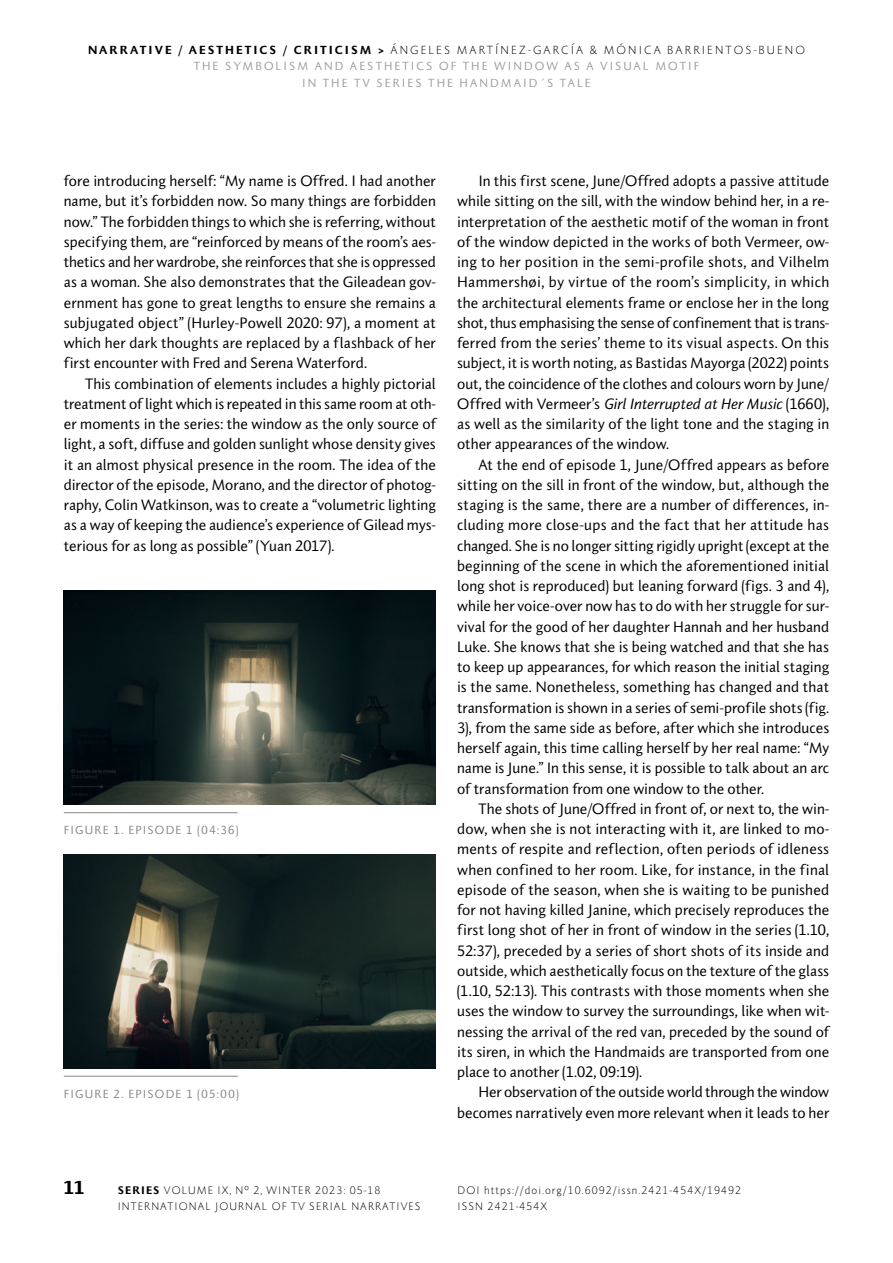
<style>
.page{position:relative;width:893px;height:1263px;background:#fff}
.page>*{position:absolute;margin:0;border:0;box-sizing:border-box;transform-origin:0 0}
.t1{font:800 18px "Pragma ISO";color:#000}
.t2{font:14.4px/20.2px "Pragma ISO";letter-spacing:.005em;color:#000;text-align:justify}
.t3{font:11.25px/16.5px "Pragma ISO";letter-spacing:.18em;color:#9d9d9c;text-align:center}
.t4{font:11.25px "Pragma ISO";letter-spacing:.105em;color:#878787}
.t5{font:300 10.5px/16.5px "Pragma ISO";letter-spacing:.1em;color:#000}
.s1{font-weight:800;color:#000}
.s2{font-weight:300;color:#000}
.s3{font-style:italic}
.s4{font-weight:800}
</style>
<div class="page">
<hr style="left:64px;top:1076px;width:174px;height:1px;background:#878787">
<img style="left:64px;top:855px;width:372px;height:214px">
<img style="left:64px;top:590px;width:372px;height:214px">
<hr style="left:64px;top:812px;width:174px;height:1px;background:#878787">
<p class="t3" style="left:88px;top:41px;width:718px"><span class="s1">NARRATIVE / AESTHETICS / CRITICISM &gt;</span> <span class="s2">ÁNGELES MARTÍNEZ-GARCÍA &amp; MÓNICA BARRIENTOS-BUENO<br></span>THE SYMBOLISM AND AESTHETICS OF THE WINDOW AS A VISUAL MOTIF<br>IN THE TV SERIES THE HANDMAID´S TALE</p>
<p class="t2" style="left:64px;top:171px;width:374px">fore introducing herself: “My name is Offred. I had another name, but it’s forbidden now. So many things are forbidden now.” The forbidden things to which she is referring, without specifying them, are “reinforced by means of the room’s aes&shy;thetics and her wardrobe, she reinforces that she is oppressed as a woman. She also demonstrates that the Gileadean gov&shy;ernment has gone to great lengths to ensure she remains a subjugated object” (Hurley-Powell 2020: 97), a moment at which her dark thoughts are replaced by a flashback of her first encounter with Fred and Serena Waterford.</p>
<p class="t2" style="left:64px;top:373px;width:374px;text-indent:21px">This combination of elements includes a highly pictorial treatment of light which is repeated in this same room at oth&shy;er moments in the series: the window as the only source of light, a soft, diffuse and golden sunlight whose density gives it an almost physical presence in the room. The idea of the director of the episode, Morano, and the director of photog&shy;raphy, Colin Watkinson, was to create a “volumetric lighting as a way of keeping the audience’s experience of Gilead mys&shy;terious for as long as possible” (Yuan 2017).</p>
<p class="t4" style="left:64px;top:823px;width:176px">FIGURE 1. EPISODE 1 (04:36)</p>
<p class="t4" style="left:64px;top:1087px;width:177px">FIGURE 2. EPISODE 1 (05:00)</p>
<p class="t2" style="left:457px;top:171px;width:374px;text-indent:21px">In this first scene, June/Offred adopts a passive attitude while sitting on the sill, with the window behind her, in a re&shy;interpretation of the aesthetic motif of the woman in front of the window depicted in the works of both Vermeer, ow&shy;ing to her position in the semi-profile shots, and Vilhelm Hammershøi, by virtue of the room’s simplicity, in which the architectural elements frame or enclose her in the long shot, thus emphasising the sense of confinement that is trans&shy;ferred from the series’ theme to its visual aspects. On this subject, it is worth noting, as Bastidas Mayorga (2022) points out, the coincidence of the clothes and colours worn by June/ Offred with Vermeer’s <span class="s3">Girl Interrupted at Her Music</span> (1660), as well as the similarity of the light tone and the staging in other appearances of the window.</p>
<p class="t2" style="left:457px;top:454px;width:374px;text-indent:21px">At the end of episode 1, June/Offred appears as before sitting on the sill in front of the window, but, although the staging is the same, there are a number of differences, in&shy;cluding more close-ups and the fact that her attitude has changed. She is no longer sitting rigidly upright (except at the beginning of the scene in which the aforementioned initial long shot is reproduced) but leaning forward (figs. 3 and 4), while her voice-over now has to do with her struggle for sur&shy;vival for the good of her daughter Hannah and her husband Luke. She knows that she is being watched and that she has to keep up appearances, for which reason the initial staging is the same. Nonetheless, something has changed and that transformation is shown in a series of semi-profile shots (fig.<br>3), from the same side as before, after which she introduces herself again, this time calling herself by her real name: “My name is June.” In this sense, it is possible to talk about an arc of transformation from one window to the other.</p>
<p class="t2" style="left:457px;top:799px;width:374px;text-indent:21px">The shots of June/Offred in front of, or next to, the win&shy;dow, when she is not interacting with it, are linked to mo&shy;ments of respite and reflection, often periods of idleness when confined to her room. Like, for instance, in the final episode of the season, when she is waiting to be punished for not having killed Janine, which precisely reproduces the first long shot of her in front of window in the series (1.10, 52:37), preceded by a series of short shots of its inside and outside, which aesthetically focus on the texture of the glass (1.10, 52:13). This contrasts with those moments when she uses the window to survey the surroundings, like when wit&shy;nessing the arrival of the red van, preceded by the sound of its siren, in which the Handmaids are transported from one place to another (1.02, 09:19).</p>
<p class="t2" style="left:457px;top:1082px;width:374px;text-align:right">Her observation of the outside world through the window becomes narratively even more relevant when it leads to her</p>
<p class="t1" style="left:64px;top:1176px;width:22px">11</p>
<p class="t5" style="left:118px;top:1182px;width:304px"><span class="s4">SERIES</span> VOLUME IX, Nº 2, WINTER 2023: 05-18<br>INTERNATIONAL JOURNAL OF TV SERIAL NARRATIVES</p>
<p class="t5" style="left:458px;top:1182px;width:285px">DOI https://doi.org/10.6092/issn.2421-454X/19492<br>ISSN 2421-454X</p>
</div>
